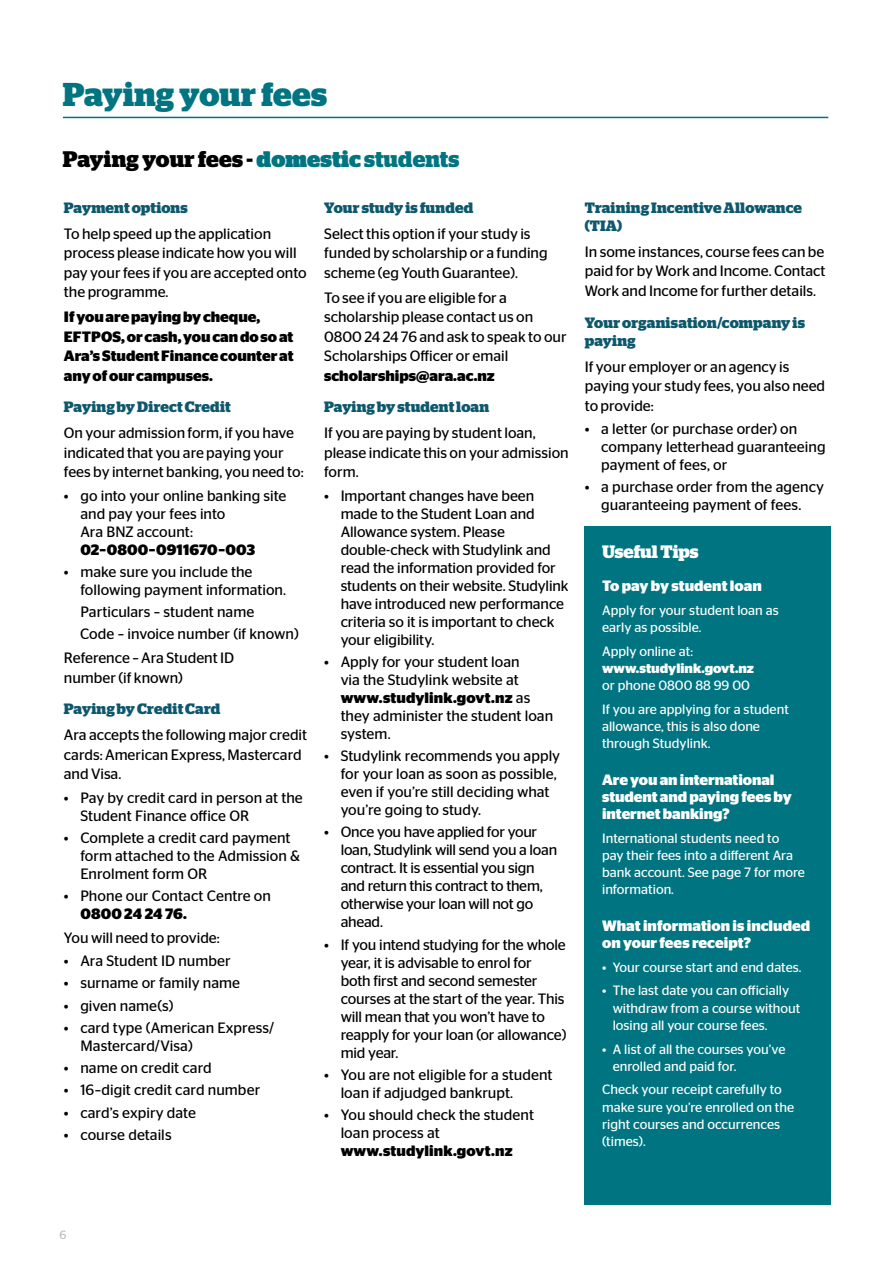
<style>
.page{position:relative;width:893px;height:1263px;background:#fff}
.page>*{position:absolute;margin:0;border:0;box-sizing:border-box;transform-origin:0 0}
.t1{font:700 33px "Stag";letter-spacing:.005em;color:#007581}
.t2{font:700 22.5px "Stag";letter-spacing:.005em;color:#000}
.t3{font:700 18px "Stag";color:#fff}
.t4{font:15px/18px "Stag Sans";color:#000}
.t5{font:700 15px/19.5px "Stag Sans";color:#000}
.t6{font:700 15px/18px "Stag";letter-spacing:.005em;color:#0e586e}
.t7{font:15px/18px "Stag Sans";letter-spacing:-.02em;color:#000}
.t8{font:700 15px/17.2px "Stag Sans";letter-spacing:-.005em;color:#fff}
.t9{font:13.5px/17.2px "Stag Sans";color:#fff}
.t10{font:700 13.5px "Stag Sans";color:#fff}
.t11{font:12px "Stag Sans";color:#bcbec0}
.s1{font-weight:900;color:#007581}
.s2{color:#007581}
.s3{font-weight:700}
</style>
<div class="page">
<div style="left:584px;top:526px;width:247px;height:679px;background:#007581"></div>
<hr style="left:63px;top:117px;width:765px;height:1px;background:#007581">
<h1 class="t1" style="left:63px;top:75px;width:266px">Paying your fees</h1>
<h2 class="t2" style="left:63px;top:146px;width:398px">Paying your fees - <span class="s1">domestic</span> <span class="s2">students</span></h2>
<p class="t6" style="left:64px;top:199px;width:126px">Payment options</p>
<p class="t4" style="left:64px;top:224px;width:244px;line-height:19.5px">To help speed up the application process please indicate how you will pay your fees if you are accepted onto the programme.</p>
<p class="t5" style="left:64px;top:307px;width:231px">If you are paying by cheque,<br>EFTPOS, or cash, you can do so at<br>Ara’s Student Finance counter at any of our campuses.</p>
<p class="t6" style="left:64px;top:398px;width:168px">Paying by Direct Credit</p>
<p class="t4" style="left:64px;top:423px;width:241px;line-height:19.5px">On your admission form, if you have indicated that you are paying your fees by internet banking, you need to:</p>
<p class="t4" style="left:80px;top:486px;width:208px;text-indent:-16px">• go into your online banking site and pay your fees into<br>Ara BNZ account:</p>
<p class="t5" style="left:80px;top:540px;width:176px">02–0800–0911670–003</p>
<p class="t4" style="left:80px;top:562px;width:207px;text-indent:-16px">• make sure you include the following payment information.</p>
<p class="t4" style="left:80px;top:601px;width:220px;line-height:22.2px">Particulars – student name<br>Code – invoice number (if known)</p>
<p class="t4" style="left:64px;top:648px;width:172px;line-height:19.5px">Reference – Ara Student ID number (if known)</p>
<p class="t6" style="left:64px;top:700px;width:158px">Paying by Credit Card</p>
<p class="t4" style="left:64px;top:725px;width:245px;line-height:19.5px">Ara accepts the following major credit cards: American Express, Mastercard and Visa.</p>
<p class="t4" style="left:80px;top:788px;width:224px;text-indent:-16px">• Pay by credit card in person at the<br>Student Finance office OR</p>
<p class="t4" style="left:80px;top:828px;width:221px;text-indent:-16px">• Complete a credit card payment form attached to the Admission &amp;<br>Enrolment form OR</p>
<p class="t4" style="left:64px;top:887px;width:209px">• Phone our Contact Centre on</p>
<p class="t5" style="left:80px;top:904px;width:108px">0800 24 24 76.</p>
<p class="t4" style="left:64px;top:928px;width:158px">You will need to provide:</p>
<p class="t4" style="left:64px;top:952px;width:168px">• Ara Student ID number</p>
<p class="t4" style="left:64px;top:974px;width:178px">• surname or family name</p>
<p class="t4" style="left:64px;top:996px;width:111px">• given name(s)</p>
<p class="t4" style="left:80px;top:1019px;width:195px;text-indent:-16px">• card type (American Express/<br>Mastercard/Visa)</p>
<p class="t4" style="left:64px;top:1059px;width:149px">• name on credit card</p>
<p class="t4" style="left:64px;top:1081px;width:198px">• 16–digit credit card number</p>
<p class="t4" style="left:64px;top:1103px;width:134px">• card’s expiry date</p>
<p class="t4" style="left:64px;top:1125px;width:109px">• course details</p>
<p class="t6" style="left:324px;top:199px;width:151px">Your study is funded</p>
<p class="t4" style="left:324px;top:224px;width:225px;line-height:19.5px">Select this option if your study is funded by scholarship or a funding scheme (eg Youth Guarantee).</p>
<p class="t4" style="left:324px;top:288px;width:244px;line-height:19.5px">To see if you are eligible for a scholarship please contact us on<br>0800 24 24 76 and ask to speak to our<br>Scholarships Officer or email</p>
<p class="t5" style="left:324px;top:366px;width:172px">scholarships@ara.ac.nz</p>
<p class="t6" style="left:324px;top:398px;width:166px">Paying by student loan</p>
<p class="t4" style="left:324px;top:423px;width:246px;line-height:19.5px">If you are paying by student loan, please indicate this on your admission form.</p>
<p class="t4" style="left:341px;top:486px;width:230px;text-indent:-16px">• Important changes have been made to the Student Loan and<br>Allowance system. Please double-check with Studylink and read the information provided for students on their website. Studylink have introduced new performance criteria so it is important to check your eligibility.</p>
<p class="t4" style="left:341px;top:652px;width:214px;text-indent:-16px">• Apply for your student loan<br>via the Studylink website at <span class="s3">www.studylink.govt.nz</span> as they administer the student loan system.</p>
<p class="t4" style="left:341px;top:747px;width:221px;text-indent:-16px">• Studylink recommends you apply for your loan as soon as possible, even if you’re still deciding what you’re going to study.</p>
<p class="t7" style="left:341px;top:823px;width:218px;text-indent:-16px">• Once you have applied for your loan, Studylink will send you a loan contract. It is essential you sign and return this contract to them, otherwise your loan will not go ahead.</p>
<p class="t4" style="left:341px;top:935px;width:227px;text-indent:-16px">• If you intend studying for the whole year, it is advisable to enrol for<br>both first and second semester courses at the start of the year. This will mean that you won’t have to reapply for your loan (or allowance) mid year.</p>
<p class="t4" style="left:341px;top:1065px;width:213px;text-indent:-16px">• You are not eligible for a student loan if adjudged bankrupt.</p>
<p class="t4" style="left:341px;top:1106px;width:195px;text-indent:-16px">• You should check the student loan process at</p>
<p class="t5" style="left:341px;top:1141px;width:173px">www.studylink.govt.nz</p>
<p class="t6" style="left:585px;top:199px;width:219px">Training Incentive Allowance (TIA)</p>
<p class="t4" style="left:585px;top:242px;width:242px;line-height:19.5px;text-align:justify">In some instances, course fees can be paid for by Work and Income. Contact Work and Income for further details.</p>
<p class="t6" style="left:585px;top:313px;width:222px">Your organisation/company is paying</p>
<p class="t4" style="left:585px;top:356px;width:242px;line-height:19.5px">If your employer or an agency is paying your study fees, you also need to provide:</p>
<p class="t4" style="left:601px;top:419px;width:226px;text-indent:-16px">• a letter (or purchase order) on company letterhead guaranteeing payment of fees, or</p>
<p class="t4" style="left:585px;top:478px;width:241px;text-align:center">• a purchase order from the agency guaranteeing payment of fees.</p>
<p class="t3" style="left:602px;top:541px;width:98px">Useful Tips</p>
<p class="t8" style="left:602px;top:577px;width:161px">To pay by student loan</p>
<p class="t9" style="left:602px;top:601px;width:178px">Apply for your student loan as early as possible.</p>
<p class="t9" style="left:602px;top:642px;width:92px">Apply online at:</p>
<p class="t10" style="left:602px;top:660px;width:153px">www.studylink.govt.nz</p>
<p class="t9" style="left:602px;top:673px;width:188px;line-height:23.7px">or phone 0800 88 99 00<br>If you are applying for a student</p>
<p class="t9" style="left:602px;top:717px;width:159px">allowance, this is also done through Studylink.</p>
<p class="t8" style="left:602px;top:771px;width:191px">Are you an international student and paying fees by internet banking?</p>
<p class="t9" style="left:602px;top:829px;width:204px">International students need to<br>pay their fees into a different Ara bank account. See page 7 for more information.</p>
<p class="t8" style="left:602px;top:917px;width:210px">What information is included on your fees receipt?</p>
<p class="t9" style="left:602px;top:958px;width:201px">• Your course start and end dates.</p>
<p class="t9" style="left:613px;top:982px;width:189px;text-indent:-11px">• The last date you can officially withdraw from a course without losing all your course fees.</p>
<p class="t9" style="left:613px;top:1040px;width:174px;text-indent:-11px">• A list of all the courses you’ve enrolled and paid for.</p>
<p class="t9" style="left:602px;top:1081px;width:194px">Check your receipt carefully to make sure you’re enrolled on the right courses and occurrences (times).</p>
<p class="t11" style="left:60px;top:1227px;width:8px">6</p>
</div>
